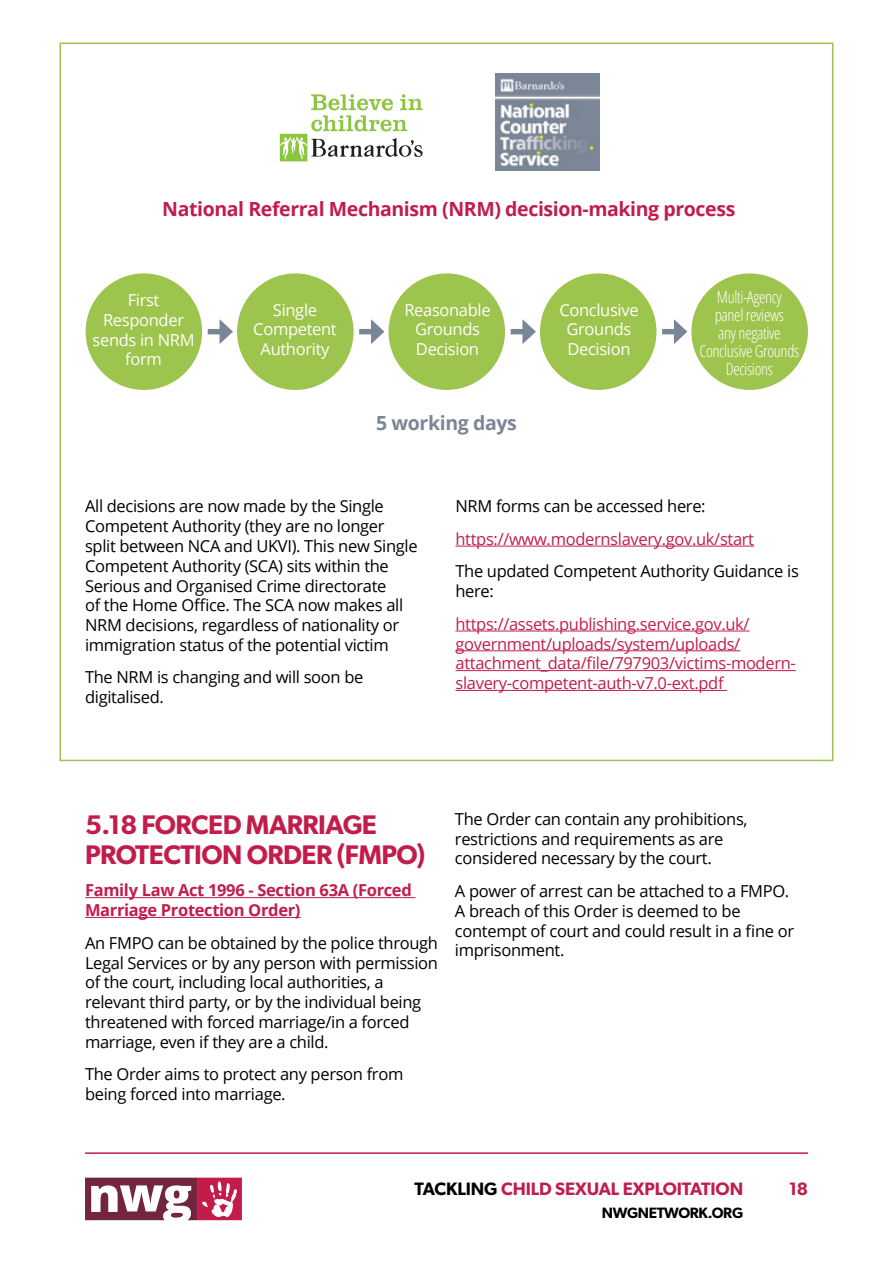
<style>
.page{position:relative;width:893px;height:1263px;background:#fff}
.page>*{position:absolute;margin:0;border:0;box-sizing:border-box;transform-origin:0 0}
.t1{font:600 27px/30px "Gibson";letter-spacing:-.02em;color:#c21d4a}
.t2{font:700 19.5px "Open Sans";letter-spacing:-.02em;color:#c21d4a}
.t3{font:700 19.5px "Open Sans";letter-spacing:-.02em;color:#7a8595}
.t4{font:600 18px "Gibson";letter-spacing:-.005em;color:#c21d4a}
.t5{font:16.5px/19.8px "Open Sans";letter-spacing:-.02em;color:#000}
.t6{font:16.5px/19.8px "Open Sans";letter-spacing:-.02em;color:#c21d4a}
.t7{font:16.5px/19.8px "Open Sans";letter-spacing:-.02em;color:#fff;text-align:center}
.t8{font:300 condensed 16.5px/18px "Open Sans";letter-spacing:-.02em;color:#fff;text-align:center}
.t9{font:700 16.5px/19.8px "Open Sans";letter-spacing:-.02em;color:#c21d4a}
.t10{font:600 15px "Gibson";letter-spacing:-.02em;color:#000}
.s1{color:#000}
</style>
<div class="page">
<hr style="left:85px;top:1152px;width:723px;height:2px;background:#c21d4a">
<svg style="left:85px;top:1178px;width:157px;height:42px"></svg>
<hr style="left:85px;top:897px;width:330px;height:1px;background:#c21d4a">
<hr style="left:85px;top:917px;width:216px;height:1px;background:#c21d4a">
<div style="left:86px;top:273px;width:116px;height:117px;background:#9dc44c;border-radius:50%"></div>
<div style="left:237px;top:273px;width:117px;height:117px;background:#9dc44c;border-radius:50%"></div>
<div style="left:388px;top:273px;width:117px;height:117px;background:#9dc44c;border-radius:50%"></div>
<div style="left:540px;top:273px;width:116px;height:117px;background:#9dc44c;border-radius:50%"></div>
<div style="left:691px;top:273px;width:117px;height:117px;background:#9dc44c;border-radius:50%"></div>
<div style="left:208px;top:329px;width:16px;height:5px;background:#7a8595"></div>
<svg style="left:220px;top:319px;width:13px;height:25px"></svg>
<div style="left:359px;top:329px;width:17px;height:5px;background:#7a8595"></div>
<svg style="left:371px;top:319px;width:13px;height:25px"></svg>
<div style="left:511px;top:329px;width:16px;height:5px;background:#7a8595"></div>
<svg style="left:522px;top:319px;width:14px;height:25px"></svg>
<div style="left:662px;top:329px;width:17px;height:5px;background:#7a8595"></div>
<svg style="left:674px;top:319px;width:13px;height:25px"></svg>
<hr style="left:455px;top:546px;width:299px;height:1px;background:#c21d4a">
<hr style="left:455px;top:631px;width:295px;height:1px;background:#c21d4a">
<hr style="left:455px;top:650px;width:285px;height:1px;background:#c21d4a">
<hr style="left:455px;top:670px;width:341px;height:1px;background:#c21d4a">
<hr style="left:455px;top:690px;width:272px;height:1px;background:#c21d4a">
<svg style="left:280px;top:94px;width:143px;height:67px"></svg>
<img style="left:496px;top:74px;width:103px;height:96px">
<p class="t2" style="left:162px;top:195px;width:575px">National Referral Mechanism (NRM) decision-making process</p>
<p class="t7" style="left:93px;top:290px;width:104px">First<br>Responder sends in NRM form</p>
<p class="t8" style="left:699px;top:287px;width:101px">Multi-Agency<br>panel reviews<br>any negative<br>Conclusive Grounds<br>Decisions</p>
<p class="t7" style="left:253px;top:299px;width:85px">Single<br>Competent<br>Authority</p>
<p class="t7" style="left:559px;top:299px;width:81px">Conclusive<br>Grounds<br>Decision</p>
<p class="t7" style="left:404px;top:299px;width:88px">Reasonable<br>Grounds<br>Decision</p>
<p class="t3" style="left:376px;top:409px;width:142px">5 working days</p>
<p class="t5" style="left:85px;top:496px;width:334px">All decisions are now made by the Single Competent Authority (they are no longer split between NCA and UKVI). This new Single Competent Authority (SCA) sits within the Serious and Organised Crime directorate<br>of the Home Office. The SCA now makes all NRM decisions, regardless of nationality or immigration status of the potential victim</p>
<p class="t5" style="left:85px;top:667px;width:280px">The NRM is changing and will soon be digitalised.</p>
<p class="t5" style="left:455px;top:496px;width:252px">NRM forms can be accessed here:</p>
<p class="t6" style="left:455px;top:528px;width:300px">https://www.modernslavery.gov.uk/start</p>
<p class="t5" style="left:455px;top:561px;width:345px">The updated Competent Authority Guidance is here:</p>
<p class="t6" style="left:455px;top:613px;width:342px">https://assets.publishing.service.gov.uk/ government/uploads/system/uploads/ attachment_data/file/797903/victims-modern&shy;slavery-competent-auth-v7.0-ext.pdf</p>
<h1 class="t1" style="left:85px;top:809px;width:342px">5.18 FORCED MARRIAGE<br>PROTECTION ORDER (FMPO)</h1>
<p class="t9" style="left:85px;top:880px;width:328px">Family Law Act 1996 - Section 63A (Forced<br>Marriage Protection Order)</p>
<p class="t5" style="left:85px;top:932px;width:355px">An FMPO can be obtained by the police through Legal Services or by any person with permission of the court, including local authorities, a relevant third party, or by the individual being threatened with forced marriage/in a forced marriage, even if they are a child.</p>
<p class="t5" style="left:85px;top:1064px;width:320px">The Order aims to protect any person from being forced into marriage.</p>
<p class="t5" style="left:455px;top:808px;width:294px">The Order can contain any prohibitions, restrictions and requirements as are considered necessary by the court.</p>
<p class="t5" style="left:455px;top:881px;width:341px">A power of arrest can be attached to a FMPO.<br>A breach of this Order is deemed to be contempt of court and could result in a fine or imprisonment.</p>
<p class="t4" style="left:415px;top:1178px;width:330px"><span class="s1">TACKLING</span> CHILD SEXUAL EXPLOITATION</p>
<p class="t4" style="left:789px;top:1178px;width:20px">18</p>
<p class="t10" style="left:602px;top:1204px;width:143px">NWGNETWORK.ORG</p>
</div>
